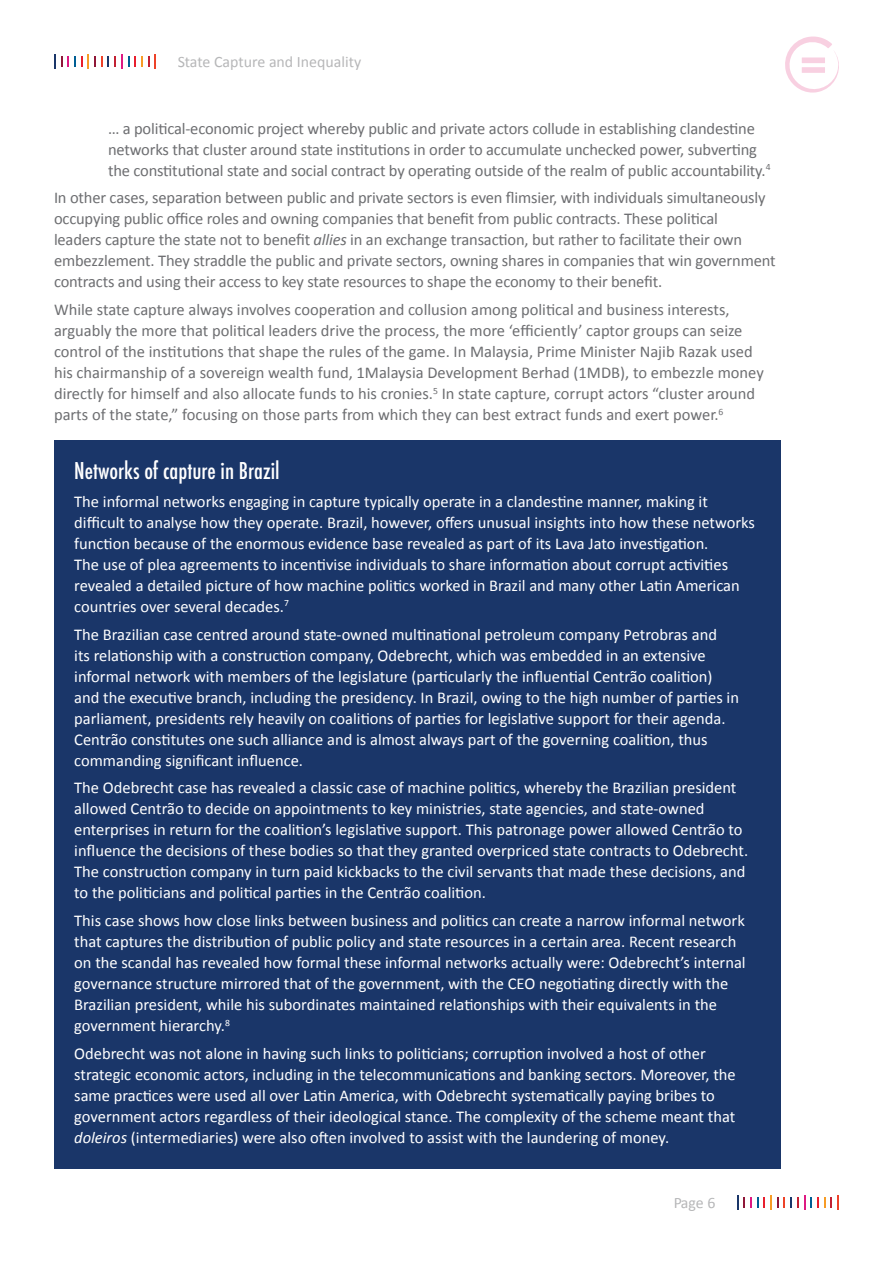
<style>
.page{position:relative;width:893px;height:1263px;background:#fff}
.page>*{position:absolute;margin:0;border:0;box-sizing:border-box;transform-origin:0 0}
.t1{font:500 condensed 22.5px "Futura";color:#fff}
.t2{font:16.5px/21px "Calibri";color:#fff}
.t3{font:16.5px/21px "Calibri";letter-spacing:-.01em;color:#6d6e71}
.t4{font:15.9px "Calibri";color:#6d6e71}
.s1{font-style:italic}
</style>
<div class="page">
<svg style="left:54px;top:54px;width:102px;height:15px"></svg>
<svg style="left:785px;top:36px;width:54px;height:57px"></svg>
<svg style="left:737px;top:1195px;width:102px;height:14px"></svg>
<div style="left:54px;top:440px;width:726px;height:729px;background:#1a3669"></div>
<p class="t4" style="left:178px;top:52px;width:185px">State Capture and Inequality</p>
<p class="t3" style="left:108px;top:118px;width:664px">… a political-economic project whereby public and private actors collude in establishing clandestine networks that cluster around state institutions in order to accumulate unchecked power, subverting the constitutional state and social contract by operating outside of the realm of public accountability.<sup>4</sup></p>
<p class="t3" style="left:54px;top:187px;width:723px">In other cases, separation between public and private sectors is even flimsier, with individuals simultaneously occupying public office roles and owning companies that benefit from public contracts. These political<br>leaders capture the state not to benefit <span class="s1">allies</span> in an exchange transaction, but rather to facilitate their own embezzlement. They straddle the public and private sectors, owning shares in companies that win government contracts and using their access to key state resources to shape the economy to their benefit.</p>
<p class="t3" style="left:54px;top:299px;width:711px">While state capture always involves cooperation and collusion among political and business interests, arguably the more that political leaders drive the process, the more ‘efficiently’ captor groups can seize control of the institutions that shape the rules of the game. In Malaysia, Prime Minister Najib Razak used his chairmanship of a sovereign wealth fund, 1Malaysia Development Berhad (1MDB), to embezzle money directly for himself and also allocate funds to his cronies.<sup>5</sup> In state capture, corrupt actors “cluster around parts of the state,” focusing on those parts from which they can best extract funds and exert power.<sup>6</sup></p>
<h1 class="t1" style="left:74px;top:456px;width:207px">Networks of capture in Brazil</h1>
<p class="t2" style="left:74px;top:491px;width:682px">The informal networks engaging in capture typically operate in a clandestine manner, making it difficult to analyse how they operate. Brazil, however, offers unusual insights into how these networks function because of the enormous evidence base revealed as part of its Lava Jato investigation.<br>The use of plea agreements to incentivise individuals to share information about corrupt activities revealed a detailed picture of how machine politics worked in Brazil and many other Latin American countries over several decades.<sup>7</sup></p>
<p class="t2" style="left:74px;top:624px;width:666px">The Brazilian case centred around state-owned multinational petroleum company Petrobras and<br>its relationship with a construction company, Odebrecht, which was embedded in an extensive informal network with members of the legislature (particularly the influential Centrão coalition) and the executive branch, including the presidency. In Brazil, owing to the high number of parties in parliament, presidents rely heavily on coalitions of parties for legislative support for their agenda.<br>Centrão constitutes one such alliance and is almost always part of the governing coalition, thus commanding significant influence.</p>
<p class="t2" style="left:74px;top:777px;width:675px">The Odebrecht case has revealed a classic case of machine politics, whereby the Brazilian president allowed Centrão to decide on appointments to key ministries, state agencies, and state-owned enterprises in return for the coalition’s legislative support. This patronage power allowed Centrão to influence the decisions of these bodies so that they granted overpriced state contracts to Odebrecht.<br>The construction company in turn paid kickbacks to the civil servants that made these decisions, and to the politicians and political parties in the Centrão coalition.</p>
<p class="t2" style="left:74px;top:910px;width:673px">This case shows how close links between business and politics can create a narrow informal network that captures the distribution of public policy and state resources in a certain area. Recent research on the scandal has revealed how formal these informal networks actually were: Odebrecht’s internal governance structure mirrored that of the government, with the CEO negotiating directly with the Brazilian president, while his subordinates maintained relationships with their equivalents in the government hierarchy.<sup>8</sup></p>
<p class="t2" style="left:74px;top:1043px;width:663px">Odebrecht was not alone in having such links to politicians; corruption involved a host of other strategic economic actors, including in the telecommunications and banking sectors. Moreover, the same practices were used all over Latin America, with Odebrecht systematically paying bribes to government actors regardless of their ideological stance. The complexity of the scheme meant that <span class="s1">doleiros</span> (intermediaries) were also often involved to assist with the laundering of money.</p>
<p class="t4" style="left:673px;top:1193px;width:44px">Page 6</p>
</div>
